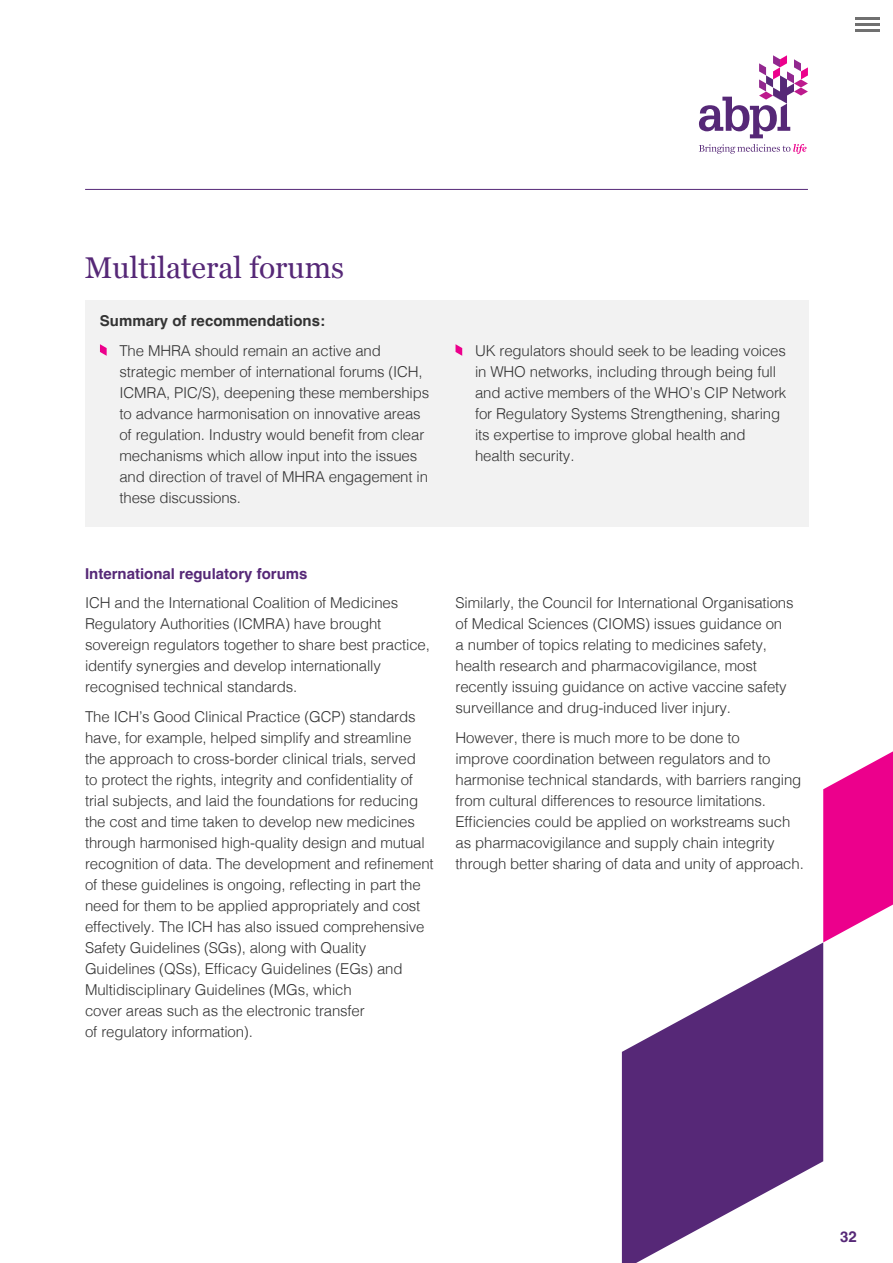
<style>
.page{position:relative;width:893px;height:1263px;background:#fff}
.page>*{position:absolute;margin:0;border:0;box-sizing:border-box;transform-origin:0 0}
.Subheaders{font:30px "Georgia";color:#562877}
.BODY{font:300 15px/21px "Helvetica";letter-spacing:-.01em;color:#333}
.BODY-2{font:700 15px "Helvetica";color:#562877}
.BODY-3{font:700 15px "Helvetica";color:#333}
</style>
<div class="page">
<div style="left:85px;top:300px;width:723px;height:227px;background:#f2f2f2"></div>
<svg style="left:100px;top:344px;width:7px;height:12px"></svg>
<svg style="left:455px;top:344px;width:7px;height:12px"></svg>
<svg style="left:622px;top:942px;width:201px;height:321px;fill:#562877"></svg>
<svg style="left:823px;top:751px;width:70px;height:191px"></svg>
<hr style="left:85px;top:189px;width:723px;height:1px;background:#562877">
<svg style="left:699px;top:144px;width:108px;height:10px"></svg>
<svg style="left:699px;top:55px;width:109px;height:83px"></svg>
<hr style="left:855px;top:18px;width:25px;height:2px;background:#707070">
<hr style="left:855px;top:23px;width:25px;height:3px;background:#707070">
<hr style="left:855px;top:29px;width:25px;height:3px;background:#707070">
<p class="Subheaders" style="left:85px;top:246px;width:261px">Multilateral forums</p>
<p class="BODY-3" style="left:100px;top:312px;width:227px">Summary of recommendations:</p>
<p class="BODY" style="left:119px;top:339px;width:311px">The MHRA should remain an active and strategic member of international forums (ICH, ICMRA, PIC/S), deepening these memberships to advance harmonisation on innovative areas of regulation. Industry would benefit from clear mechanisms which allow input into the issues and direction of travel of MHRA engagement in these discussions.</p>
<p class="BODY" style="left:475px;top:339px;width:313px">UK regulators should seek to be leading voices in WHO networks, including through being full and active members of the WHO’s CIP Network for Regulatory Systems Strengthening, sharing its expertise to improve global health and health security.</p>
<p class="BODY-2" style="left:85px;top:564px;width:224px">International regulatory forums</p>
<p class="BODY" style="left:85px;top:591px;width:346px">ICH and the International Coalition of Medicines Regulatory Authorities (ICMRA) have brought sovereign regulators together to share best practice, identify synergies and develop internationally recognised technical standards.</p>
<p class="BODY" style="left:85px;top:705px;width:350px">The ICH’s Good Clinical Practice (GCP) standards have, for example, helped simplify and streamline the approach to cross-border clinical trials, served<br>to protect the rights, integrity and confidentiality of trial subjects, and laid the foundations for reducing the cost and time taken to develop new medicines through harmonised high-quality design and mutual recognition of data. The development and refinement of these guidelines is ongoing, reflecting in part the need for them to be applied appropriately and cost effectively. The ICH has also issued comprehensive Safety Guidelines (SGs), along with Quality Guidelines (QSs), Efficacy Guidelines (EGs) and Multidisciplinary Guidelines (MGs, which<br>cover areas such as the electronic transfer<br>of regulatory information).</p>
<p class="BODY" style="left:456px;top:591px;width:339px">Similarly, the Council for International Organisations of Medical Sciences (CIOMS) issues guidance on a number of topics relating to medicines safety, health research and pharmacovigilance, most recently issuing guidance on active vaccine safety surveillance and drug-induced liver injury.</p>
<p class="BODY" style="left:456px;top:726px;width:350px">However, there is much more to be done to<br>improve coordination between regulators and to harmonise technical standards, with barriers ranging from cultural differences to resource limitations.<br>Efficiencies could be applied on workstreams such as pharmacovigilance and supply chain integrity through better sharing of data and unity of approach.</p>
<p class="BODY-2" style="left:840px;top:1228px;width:18px">32</p>
</div>
